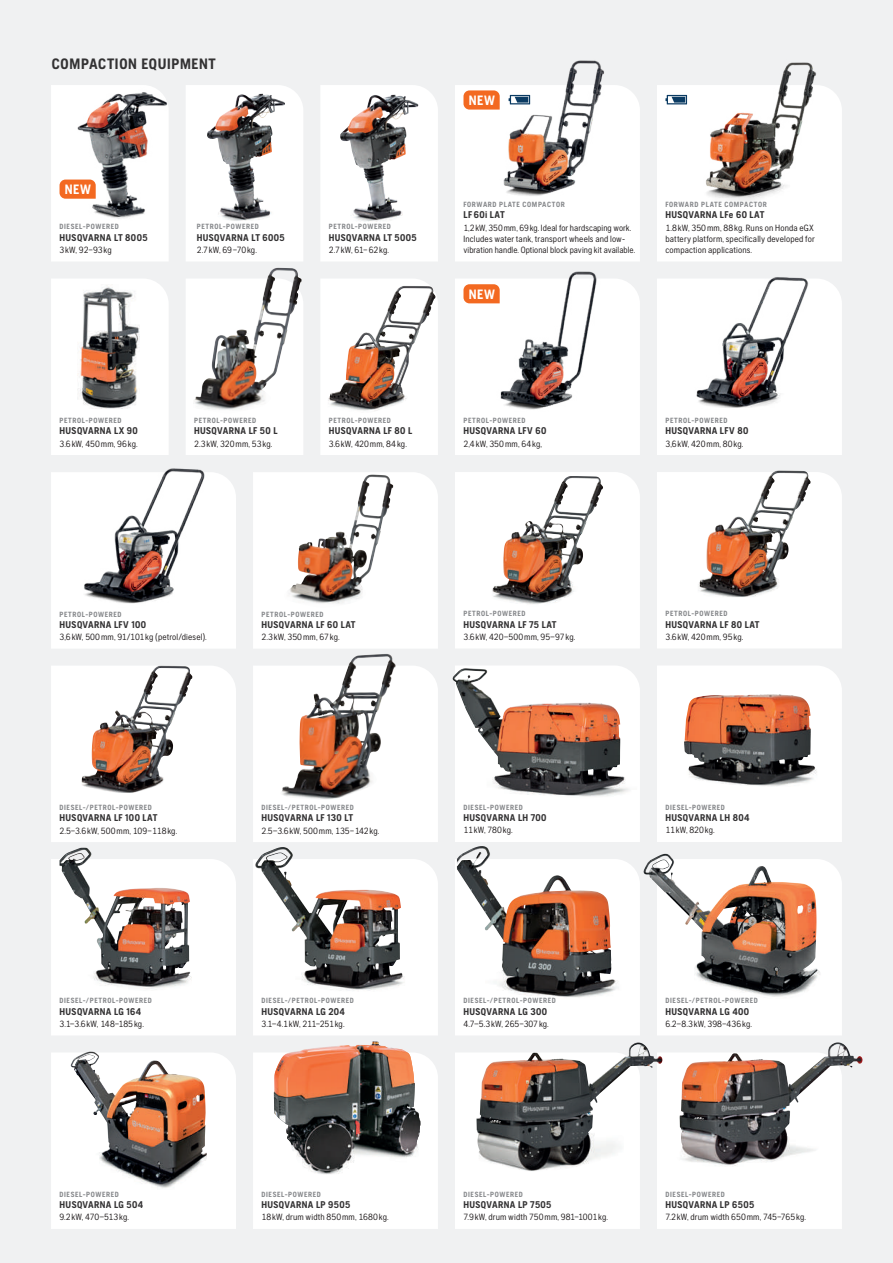
<style>
.page{position:relative;width:893px;height:1263px;background:#f0f1f2}
.page>*{position:absolute;margin:0;border:0;box-sizing:border-box;transform-origin:0 0}
.t1{font:700 15px "Husqvarna Gothic";letter-spacing:.045em;color:#333233}
.t2{font:700 13.5px "Husqvarna Gothic";letter-spacing:.04em;color:#fff}
.t3{font:700 9.75px "Husqvarna Gothic";letter-spacing:.04em;color:#333233}
.t4{font:9px/11.2px "Husqvarna Gothic";letter-spacing:.01em;color:#231f20}
.t5{font:700 7.5px "Husqvarna Gothic";letter-spacing:.08em;color:#87898c}
</style>
<div class="page">
<svg style="left:51px;top:666px;width:185px;height:176px"></svg>
<div style="left:253px;top:859px;width:185px;height:176px;background:#fff"></div>
<div style="left:51px;top:859px;width:185px;height:176px;background:#fff"></div>
<svg style="left:253px;top:666px;width:185px;height:176px"></svg>
<svg style="left:455px;top:1052px;width:185px;height:177px"></svg>
<svg style="left:657px;top:666px;width:185px;height:176px"></svg>
<div style="left:51px;top:1053px;width:185px;height:176px;background:#fff"></div>
<svg style="left:186px;top:85px;width:117px;height:176px"></svg>
<svg style="left:321px;top:85px;width:117px;height:176px"></svg>
<div style="left:657px;top:472px;width:185px;height:176px;background:#fff"></div>
<div style="left:321px;top:279px;width:117px;height:176px;background:#fff"></div>
<svg style="left:657px;top:1052px;width:185px;height:177px"></svg>
<div style="left:455px;top:666px;width:185px;height:176px;background:#fff"></div>
<div style="left:657px;top:860px;width:185px;height:175px;background:#fff"></div>
<svg style="left:455px;top:472px;width:185px;height:176px"></svg>
<div style="left:657px;top:279px;width:185px;height:176px;background:#fff"></div>
<div style="left:51px;top:472px;width:185px;height:176px;background:#fff"></div>
<div style="left:455px;top:859px;width:185px;height:176px;background:#fff"></div>
<div style="left:253px;top:1053px;width:185px;height:176px;background:#fff"></div>
<svg style="left:186px;top:279px;width:117px;height:176px"></svg>
<svg style="left:253px;top:472px;width:185px;height:176px"></svg>
<div style="left:51px;top:279px;width:117px;height:176px;background:#fff"></div>
<div style="left:657px;top:85px;width:185px;height:176px;background:#fff"></div>
<img style="left:340px;top:95px;width:55px;height:95px">
<img style="left:207px;top:94px;width:55px;height:111px">
<img style="left:92px;top:666px;width:68px;height:105px">
<img style="left:692px;top:470px;width:96px;height:127px">
<img style="left:516px;top:476px;width:56px;height:60px">
<img style="left:434px;top:271px;width:163px;height:141px">
<img style="left:662px;top:277px;width:171px;height:138px">
<img style="left:56px;top:468px;width:171px;height:140px">
<img style="left:329px;top:475px;width:41px;height:73px">
<img style="left:299px;top:654px;width:83px;height:115px">
<img style="left:323px;top:286px;width:85px;height:128px">
<img style="left:212px;top:268px;width:66px;height:111px">
<img style="left:684px;top:694px;width:96px;height:67px">
<img style="left:71px;top:1051px;width:136px;height:144px">
<img style="left:453px;top:668px;width:186px;height:130px">
<img style="left:457px;top:846px;width:164px;height:153px">
<img style="left:643px;top:855px;width:178px;height:144px">
<img style="left:255px;top:847px;width:157px;height:147px">
<img style="left:60px;top:848px;width:139px;height:144px">
<img style="left:78px;top:284px;width:61px;height:124px">
<img style="left:476px;top:1042px;width:161px;height:91px">
<img style="left:274px;top:1041px;width:148px;height:134px">
<img style="left:274px;top:1041px;width:99px;height:122px">
<img style="left:681px;top:1042px;width:156px;height:60px">
<img style="left:680px;top:62px;width:147px;height:154px">
<img style="left:566px;top:60px;width:38px;height:25px">
<svg style="left:51px;top:85px;width:117px;height:176px"></svg>
<svg style="left:455px;top:85px;width:185px;height:176px"></svg>
<svg style="left:455px;top:279px;width:185px;height:176px"></svg>
<h1 class="t1" style="left:52px;top:55px;width:166px">COMPACTION EQUIPMENT</h1>
<h2 class="t2" style="left:65px;top:182px;width:28px">NEW</h2>
<p class="t5" style="left:60px;top:222px;width:61px">DIESEL-POWERED</p>
<p class="t3" style="left:60px;top:232px;width:90px">HUSQVARNA LT 8005</p>
<p class="t4" style="left:60px;top:244px;width:54px">3kW, 92–93kg</p>
<p class="t5" style="left:197px;top:222px;width:64px">PETROL-POWERED</p>
<p class="t3" style="left:197px;top:232px;width:89px">HUSQVARNA LT 6005</p>
<p class="t4" style="left:197px;top:244px;width:62px">2.7kW, 69–70kg.</p>
<p class="t5" style="left:329px;top:222px;width:64px">PETROL-POWERED</p>
<p class="t3" style="left:329px;top:232px;width:89px">HUSQVARNA LT 5005</p>
<p class="t4" style="left:329px;top:244px;width:62px">2.7kW, 61–62kg.</p>
<h2 class="t2" style="left:469px;top:92px;width:28px">NEW</h2>
<p class="t5" style="left:463px;top:200px;width:103px">FORWARD PLATE COMPACTOR</p>
<p class="t3" style="left:463px;top:209px;width:43px">LF 60i LAT</p>
<p class="t4" style="left:463px;top:222px;width:173px">1,2kW, 350mm, 69kg. Ideal for hardscaping work.<br>Includes water tank, transport wheels and low&shy;vibration handle. Optional block paving kit available.</p>
<h2 class="t2" style="left:469px;top:286px;width:28px">NEW</h2>
<p class="t5" style="left:665px;top:200px;width:103px">FORWARD PLATE COMPACTOR</p>
<p class="t3" style="left:665px;top:209px;width:100px">HUSQVARNA LFe 60 LAT</p>
<p class="t4" style="left:665px;top:222px;width:151px">1.8kW, 350mm, 88kg. Runs on Honda eGX battery platform, specifically developed for compaction applications.</p>
<p class="t5" style="left:60px;top:416px;width:64px">PETROL-POWERED</p>
<p class="t3" style="left:60px;top:425px;width:80px">HUSQVARNA LX 90</p>
<p class="t4" style="left:60px;top:438px;width:80px">3.6kW, 450mm, 96kg.</p>
<p class="t5" style="left:194px;top:416px;width:64px">PETROL-POWERED</p>
<p class="t3" style="left:194px;top:425px;width:85px">HUSQVARNA LF 50 L</p>
<p class="t4" style="left:194px;top:438px;width:80px">2.3kW, 320mm, 53kg.</p>
<p class="t5" style="left:329px;top:416px;width:64px">PETROL-POWERED</p>
<p class="t3" style="left:329px;top:425px;width:85px">HUSQVARNA LF 80 L</p>
<p class="t4" style="left:329px;top:438px;width:80px">3.6kW, 420mm, 84kg.</p>
<p class="t5" style="left:463px;top:416px;width:64px">PETROL-POWERED</p>
<p class="t3" style="left:463px;top:425px;width:84px">HUSQVARNA LFV 60</p>
<p class="t4" style="left:463px;top:438px;width:80px">2,4kW, 350mm, 64kg,</p>
<p class="t5" style="left:665px;top:416px;width:64px">PETROL-POWERED</p>
<p class="t3" style="left:665px;top:425px;width:84px">HUSQVARNA LFV 80</p>
<p class="t4" style="left:665px;top:438px;width:80px">3,6kW, 420mm, 80kg.</p>
<p class="t5" style="left:60px;top:610px;width:64px">PETROL-POWERED</p>
<p class="t3" style="left:60px;top:619px;width:88px">HUSQVARNA LFV 100</p>
<p class="t4" style="left:60px;top:631px;width:149px">3,6kW, 500mm, 91/101kg (petrol/diesel).</p>
<p class="t5" style="left:261px;top:610px;width:64px">PETROL-POWERED</p>
<p class="t3" style="left:261px;top:619px;width:96px">HUSQVARNA LF 60 LAT</p>
<p class="t4" style="left:261px;top:631px;width:80px">2.3kW, 350mm, 67kg.</p>
<p class="t5" style="left:463px;top:609px;width:64px">PETROL-POWERED</p>
<p class="t3" style="left:463px;top:619px;width:95px">HUSQVARNA LF 75 LAT</p>
<p class="t4" style="left:463px;top:631px;width:113px">3.6kW, 420-500mm, 95-97kg.</p>
<p class="t5" style="left:665px;top:609px;width:64px">PETROL-POWERED</p>
<p class="t3" style="left:665px;top:619px;width:96px">HUSQVARNA LF 80 LAT</p>
<p class="t4" style="left:665px;top:631px;width:79px">3.6kW, 420mm, 95kg.</p>
<p class="t5" style="left:60px;top:803px;width:94px">DIESEL-/PETROL-POWERED</p>
<p class="t3" style="left:60px;top:812px;width:99px">HUSQVARNA LF 100 LAT</p>
<p class="t4" style="left:60px;top:825px;width:119px">2.5–3.6kW, 500mm, 109–118kg.</p>
<p class="t5" style="left:261px;top:803px;width:94px">DIESEL-/PETROL-POWERED</p>
<p class="t3" style="left:261px;top:812px;width:93px">HUSQVARNA LF 130 LT</p>
<p class="t4" style="left:261px;top:825px;width:119px">2.5-3.6kW, 500mm, 135–142kg.</p>
<p class="t5" style="left:463px;top:803px;width:61px">DIESEL-POWERED</p>
<p class="t3" style="left:463px;top:812px;width:85px">HUSQVARNA LH 700</p>
<p class="t4" style="left:463px;top:825px;width:51px">11kW, 780kg.</p>
<p class="t5" style="left:665px;top:803px;width:61px">DIESEL-POWERED</p>
<p class="t3" style="left:665px;top:812px;width:85px">HUSQVARNA LH 804</p>
<p class="t4" style="left:665px;top:825px;width:51px">11kW, 820kg.</p>
<p class="t5" style="left:60px;top:996px;width:94px">DIESEL-/PETROL-POWERED</p>
<p class="t3" style="left:60px;top:1005px;width:83px">HUSQVARNA LG 164</p>
<p class="t4" style="left:60px;top:1018px;width:86px">3.1-3.6kW, 148–185kg.</p>
<p class="t5" style="left:261px;top:996px;width:94px">DIESEL-/PETROL-POWERED</p>
<p class="t3" style="left:261px;top:1005px;width:85px">HUSQVARNA LG 204</p>
<p class="t4" style="left:261px;top:1018px;width:85px">3.1-4.1kW, 211–251kg.</p>
<p class="t5" style="left:463px;top:996px;width:94px">DIESEL-/PETROL-POWERED</p>
<p class="t3" style="left:463px;top:1005px;width:85px">HUSQVARNA LG 300</p>
<p class="t4" style="left:463px;top:1018px;width:87px">4.7-5.3kW, 265–307kg.</p>
<p class="t5" style="left:665px;top:996px;width:94px">DIESEL-/PETROL-POWERED</p>
<p class="t3" style="left:665px;top:1005px;width:85px">HUSQVARNA LG 400</p>
<p class="t4" style="left:665px;top:1018px;width:88px">6.2-8.3kW, 398–436kg.</p>
<p class="t5" style="left:60px;top:1190px;width:61px">DIESEL-POWERED</p>
<p class="t3" style="left:60px;top:1199px;width:85px">HUSQVARNA LG 504</p>
<p class="t4" style="left:60px;top:1212px;width:71px">9.2kW, 470-513kg.</p>
<p class="t5" style="left:261px;top:1190px;width:61px">DIESEL-POWERED</p>
<p class="t3" style="left:261px;top:1199px;width:90px">HUSQVARNA LP 9505</p>
<p class="t4" style="left:261px;top:1212px;width:129px">18kW, drum width 850mm, 1680kg.</p>
<p class="t5" style="left:463px;top:1190px;width:61px">DIESEL-POWERED</p>
<p class="t3" style="left:463px;top:1199px;width:89px">HUSQVARNA LP 7505</p>
<p class="t4" style="left:463px;top:1212px;width:146px">7.9kW, drum width 750mm, 981–1001kg.</p>
<p class="t5" style="left:665px;top:1190px;width:61px">DIESEL-POWERED</p>
<p class="t3" style="left:665px;top:1199px;width:90px">HUSQVARNA LP 6505</p>
<p class="t4" style="left:665px;top:1212px;width:142px">7.2kW, drum width 650mm, 745–765kg.</p>
</div>
